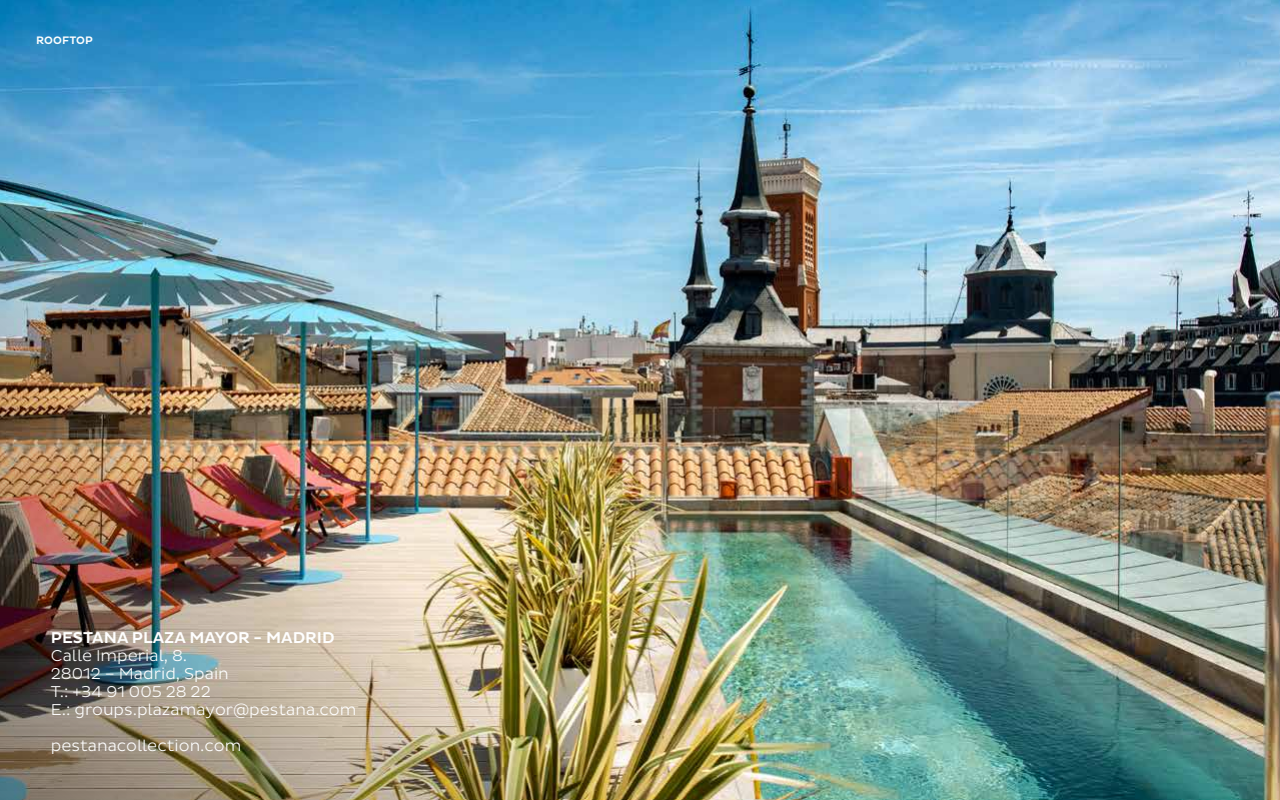
<style>
.page{position:relative;width:1280px;height:800px;background:#fff}
.page>*{position:absolute;margin:0;border:0;box-sizing:border-box;transform-origin:0 0}
.t1{font:300 16px/18px "Pluto Sans";color:#fff}
.t2{font:500 16px "Pluto Sans";color:#fff}
.t3{font:500 11px "Pluto Sans";letter-spacing:.015em;color:#fff}
</style>
<div class="page">
<img style="left:0;top:0;width:1280px;height:800px">
<img style="left:0;top:145px;width:812px;height:655px">
<p class="t3" style="left:36px;top:34px;width:58px">ROOFTOP</p>
<p class="t2" style="left:51px;top:629px;width:285px">PESTANA PLAZA MAYOR - MADRID</p>
<p class="t1" style="left:51px;top:647px;width:307px">Calle Imperial, 8.<br>28012 – Madrid, Spain<br>T.: +34 91 005 28 22<br>E.: groups.plazamayor@pestana.com</p>
<p class="t1" style="left:51px;top:737px;width:192px">pestanacollection.com</p>
</div>
